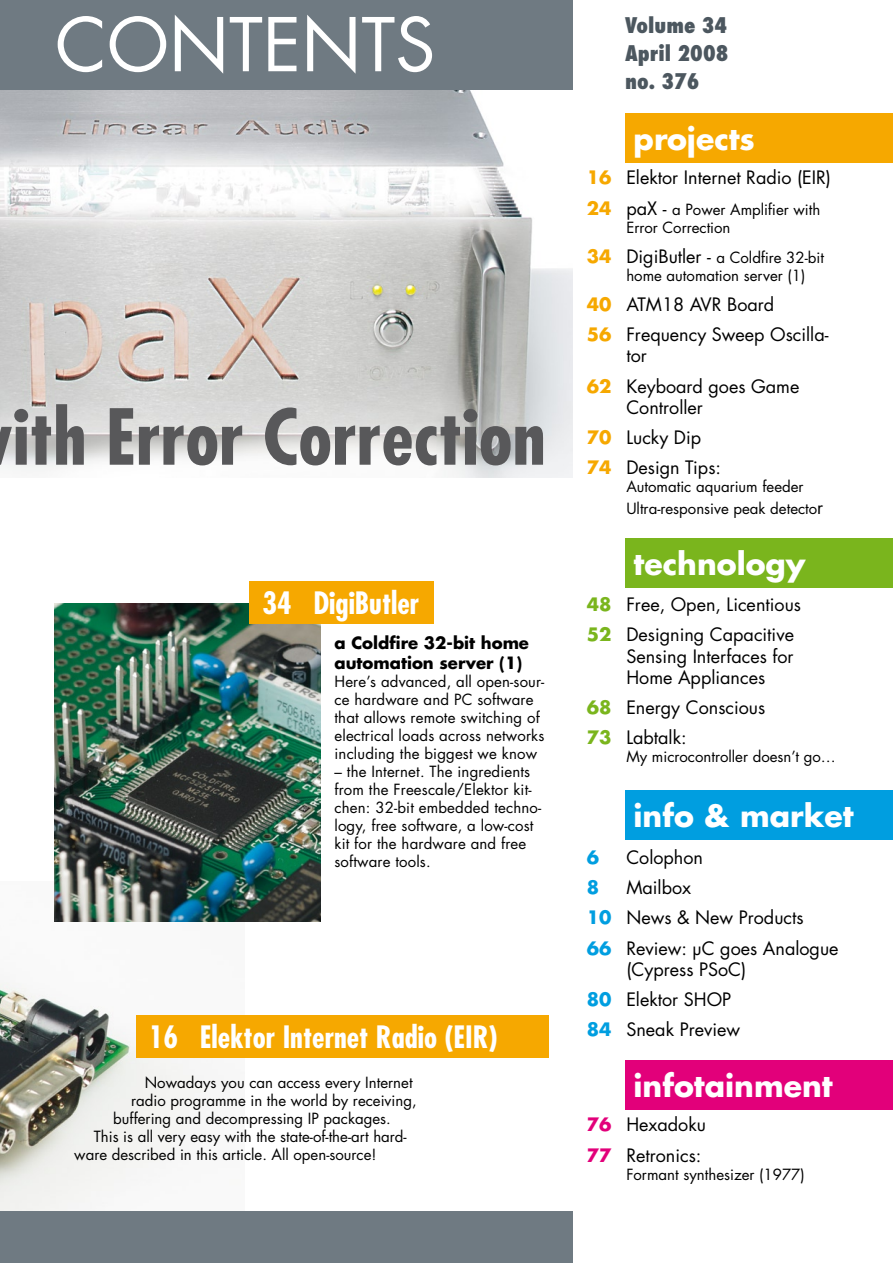
<style>
.page{position:relative;width:893px;height:1263px;background:#fff}
.page>*{position:absolute;margin:0;border:0;box-sizing:border-box;transform-origin:0 0}
.t1{font:700 condensed 75px "Futura";color:#58585a;scale:1.04 1}
.t2{font:72px "Futura";color:#fff}
.t3{font:700 30px "Futura";color:#fff}
.t4{font:700 condensed 30px "Futura";color:#fff}
.t5{font:800 condensed 21px/28.3px "Futura";color:#4c575f;text-align:justify}
.t6{font:18px/30.2px "Futura";color:#000}
.t7{font:700 18px "Futura";color:#009ee0}
.t8{font:700 16.5px/19.8px "Futura";color:#000}
.t9{font:15px/18px "Futura";color:#000}
.s1{font-weight:700;color:#f6a800}
.s2{font-weight:700;font-size:18px;color:#f6a800}
.s3{font-size:18px}
.s4{font-weight:700;color:#7ab51d}
.s5{font-weight:700;color:#009ee0}
.s6{font-weight:700;color:#e2007a}
</style>
<div class="page">
<img style="left:0;top:89px;width:573px;height:389px">
<img style="left:0;top:921px;width:244px;height:290px">
<img style="left:54px;top:604px;width:266px;height:317px">
<div style="left:0;top:0;width:573px;height:89px;background:#6f7a82"></div>
<div style="left:0;top:1211px;width:573px;height:52px;background:#6f7a82"></div>
<div style="left:136px;top:1015px;width:412px;height:42px;background:#f6a800"></div>
<div style="left:250px;top:581px;width:184px;height:42px;background:#f6a800"></div>
<div style="left:625px;top:113px;width:268px;height:50px;background:#f6a800"></div>
<div style="left:625px;top:538px;width:268px;height:50px;background:#7ab51d"></div>
<div style="left:625px;top:790px;width:268px;height:50px;background:#009ee0"></div>
<div style="left:625px;top:1060px;width:268px;height:50px;background:#e2007a"></div>
<h2 class="t2" style="left:55px;top:-5px;width:382px">CONTENTS</h2>
<h1 class="t1" style="left:13px;top:389px;width:514px">ith Error Correction</h1>
<h3 class="t4" style="left:262px;top:583px;width:159px">34 DigiButler</h3>
<p class="t8" style="left:334px;top:632px;width:196px">a Coldfire 32-bit home automation server (1)</p>
<p class="t9" style="left:334px;top:672px;width:211px">Here’s advanced, all open-sour&shy;ce hardware and PC software that allows remote switching of electrical loads across networks including the biggest we know</p>
<p class="t9" style="left:334px;top:762px;width:208px">– the Internet. The ingredients from the Freescale/Elektor kit&shy;chen: 32-bit embedded techno&shy;logy, free software, a low-cost kit for the hardware and free software tools.</p>
<h3 class="t4" style="left:149px;top:1018px;width:350px">16 Elektor Internet Radio (EIR)</h3>
<p class="t9" style="left:145px;top:1073px;width:269px">Nowadays you can access every Internet</p>
<p class="t9" style="left:131px;top:1091px;width:287px">radio programme in the world by receiving,</p>
<p class="t9" style="left:113px;top:1109px;width:279px">buffering and decompressing IP packages.</p>
<p class="t9" style="left:94px;top:1127px;width:314px">This is all very easy with the state-of-the-art hard-</p>
<p class="t9" style="left:74px;top:1145px;width:304px">ware described in this article. All open-source!</p>
<h3 class="t5" style="left:625px;top:11px;width:105px">Volume 34<br>April 2008 no. 376</h3>
<h3 class="t3" style="left:634px;top:118px;width:123px">projects</h3>
<p class="t6" style="left:587px;top:162px;width:246px"><span class="s1">16</span> Elektor Internet Radio (EIR)</p>
<p class="t9" style="left:626px;top:200px;width:195px;text-indent:-40px"><span class="s2">24</span> <span class="s3">paX -</span> a Power Amplifier with<br>Error Correction</p>
<p class="t9" style="left:626px;top:248px;width:199px;text-indent:-40px"><span class="s2">34</span> <span class="s3">DigiButler -</span> a Coldfire 32-bit home automation server (1)</p>
<p class="t6" style="left:587px;top:289px;width:243px"><span class="s1">40</span> ATM18 AVR Board<br><span class="s1">56</span> Frequency Sweep Oscilla-</p>
<p class="t6" style="left:587px;top:340px;width:214px;text-indent:40px">tor<br><span class="s1">62</span> Keyboard goes Game</p>
<p class="t6" style="left:587px;top:392px;width:136px;text-indent:40px">Controller<br><span class="s1">70</span> Lucky Dip<br><span class="s1">74</span> Design Tips:</p>
<p class="t9" style="left:626px;top:476px;width:198px;line-height:21.6px">Automatic aquarium feeder<br>Ultra-responsive peak detecto<span class="s3">r</span></p>
<h3 class="t3" style="left:634px;top:543px;width:173px">technology</h3>
<p class="t6" style="left:587px;top:589px;width:216px"><span class="s4">48</span> Free, Open, Licentious<br><span class="s4">52</span> Designing Capacitive</p>
<p class="t6" style="left:626px;top:645px;width:169px;line-height:21.6px">Sensing Interfaces for<br>Home Appliances</p>
<p class="t6" style="left:587px;top:692px;width:180px"><span class="s4">68</span> Energy Conscious<br><span class="s4">73</span> Labtalk:</p>
<p class="t9" style="left:626px;top:748px;width:211px">My microcontroller doesn’t go…</p>
<h3 class="t3" style="left:634px;top:795px;width:221px">info &amp; market</h3>
<p class="t7" style="left:587px;top:845px;width:14px">6</p>
<p class="t6" style="left:626px;top:842px;width:78px">Colophon</p>
<p class="t7" style="left:587px;top:875px;width:14px">8</p>
<p class="t6" style="left:587px;top:872px;width:253px;text-indent:40px">Mailbox<br><span class="s5">10</span> News &amp; New Products<br><span class="s5">66</span> Review: μC goes Analogue</p>
<p class="t6" style="left:587px;top:954px;width:161px;text-indent:40px">(Cypress PSoC)<br><span class="s5">80</span> Elektor SHOP<br><span class="s5">84</span> Sneak Preview</p>
<h3 class="t3" style="left:634px;top:1064px;width:201px">infotainment</h3>
<p class="t6" style="left:587px;top:1109px;width:121px"><span class="s6">76</span> Hexadoku<br><span class="s6">77</span> Retronics:</p>
<p class="t9" style="left:626px;top:1165px;width:180px">Formant synthesizer (1977)</p>
</div>
